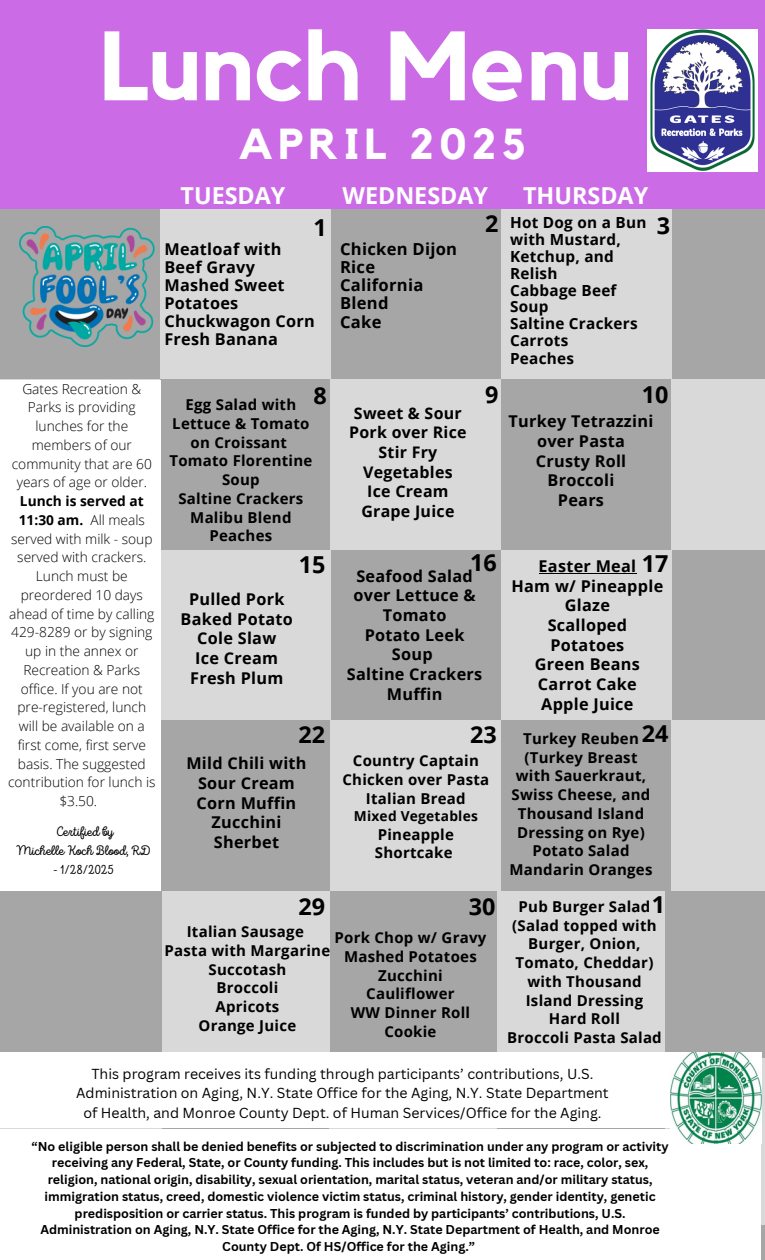
<style>
.page{position:relative;width:765px;height:1260px;background:#cb6ce6}
.page>*{position:absolute;margin:0;border:0;box-sizing:border-box;transform-origin:0 0}
.t1{font:700 97.25px "Kollektif";color:#fff}
.t2{font:700 43.25px "Kollektif";letter-spacing:.13em;color:#fff}
.t3{font:700 23.38px "Open Sans";color:#000}
.t4{font:700 23.38px "Open Sans";color:#fff}
.t5{font:700 16.62px/17.8px "Open Sans";letter-spacing:.015em;color:#000}
.t6{font:700 16.25px/19.8px "Open Sans";letter-spacing:.015em;color:#000;text-align:center}
.t7{font:700 16px/19.8px "Open Sans";letter-spacing:.015em;color:#000;text-align:center}
.t8{font:700 15.38px/17px "Open Sans";letter-spacing:.015em;color:#000}
.t9{font:700 15px/18.8px "Open Sans";letter-spacing:.015em;color:#000;text-align:center}
.t10{font:14.12px/19.8px "Canva Sans";color:#000;text-align:center}
.t11{font:300 13.75px/18.8px "Open Sans";color:#000;text-align:center}
.t12{font:13.75px/18.8px "Intro Script";color:#000;text-align:center}
.t13{font:700 13.75px "Open Sans";letter-spacing:.02em;color:#000}
.t14{font:700 12.5px/16.8px "Canva Sans";color:#000;text-align:center}
.s1{font-weight:700}
</style>
<div class="page">
<div style="left:0;top:891px;width:162px;height:167px;background:#a6a6a6"></div>
<div style="left:329px;top:891px;width:168px;height:167px;background:#a6a6a6"></div>
<div style="left:162px;top:891px;width:167px;height:167px;background:#d9d9d9"></div>
<div style="left:665px;top:891px;width:100px;height:167px;background:#a6a6a6"></div>
<div style="left:497px;top:891px;width:168px;height:167px;background:#d9d9d9"></div>
<div style="left:665px;top:1058px;width:100px;height:168px;background:#d9d9d9"></div>
<div style="left:0;top:209px;width:160px;height:170px;background:#a6a6a6"></div>
<div style="left:331px;top:209px;width:170px;height:170px;background:#a6a6a6"></div>
<div style="left:160px;top:209px;width:171px;height:170px;background:#d9d9d9"></div>
<div style="left:672px;top:209px;width:93px;height:170px;background:#a6a6a6"></div>
<div style="left:501px;top:209px;width:171px;height:170px;background:#d9d9d9"></div>
<div style="left:160px;top:379px;width:171px;height:171px;background:#a6a6a6"></div>
<div style="left:331px;top:379px;width:170px;height:171px;background:#d9d9d9"></div>
<div style="left:501px;top:379px;width:171px;height:171px;background:#a6a6a6"></div>
<div style="left:672px;top:379px;width:93px;height:171px;background:#d9d9d9"></div>
<div style="left:331px;top:550px;width:170px;height:170px;background:#a6a6a6"></div>
<div style="left:160px;top:550px;width:171px;height:170px;background:#d9d9d9"></div>
<div style="left:672px;top:550px;width:93px;height:170px;background:#a6a6a6"></div>
<div style="left:501px;top:550px;width:171px;height:170px;background:#d9d9d9"></div>
<div style="left:160px;top:720px;width:171px;height:170px;background:#a6a6a6"></div>
<div style="left:331px;top:720px;width:170px;height:170px;background:#d9d9d9"></div>
<div style="left:501px;top:720px;width:171px;height:170px;background:#a6a6a6"></div>
<div style="left:672px;top:720px;width:93px;height:170px;background:#d9d9d9"></div>
<div style="left:757px;top:1225px;width:8px;height:35px;background:#a6a6a6"></div>
<div style="left:0;top:1129px;width:761px;height:131px;background:#fff"></div>
<img style="left:647px;top:30px;width:110px;height:141px">
<div style="left:0;top:380px;width:161px;height:511px;background:#fff"></div>
<div style="left:0;top:1052px;width:761px;height:76px;background:#fff"></div>
<img style="left:671px;top:1052px;width:91px;height:91px">
<hr style="left:539px;top:573px;width:98px;height:1px;background:#000">
<img style="left:20px;top:227px;width:135px;height:120px">
<p class="t1" style="left:100px;top:22px;width:534px">Lunch Menu</p>
<h2 class="t2" style="left:238px;top:124px;width:289px">APRIL 2025</h2>
<h4 class="t11" style="left:8px;top:379px;width:149px">Gates Recreation &amp;<br>Parks is providing lunches for the members of our community that are 60 years of age or older.<br><span class="s1">Lunch is served at<br>11:30 am.</span> All meals served with milk - soup served with crackers.<br>Lunch must be preordered 10 days ahead of time by calling<br>429-8289 or by signing up in the annex or<br>Recreation &amp; Parks office. If you are not pre-registered, lunch will be available on a first come, first serve basis. The suggested contribution for lunch is $3.50.</h4>
<h4 class="t12" style="left:16px;top:824px;width:135px">Certified by<br>Michelle Koch Blood, RD</h4>
<h4 class="t12" style="left:52px;top:861px;width:63px">- 1/28/2025</h4>
<h3 class="t4" style="left:181px;top:179px;width:107px">TUESDAY</h3>
<h4 class="t4" style="left:342px;top:179px;width:147px">WEDNESDAY</h4>
<p class="t4" style="left:523px;top:179px;width:127px">THURSDAY</p>
<p class="t3" style="left:314px;top:211px;width:15px">1</p>
<p class="t6" style="left:164px;top:240px;width:152px;line-height:18px;text-align:left">Meatloaf with<br>Beef Gravy<br>Mashed Sweet<br>Potatoes<br>Chuckwagon Corn<br>Fresh Banana</p>
<h4 class="t5" style="left:340px;top:240px;width:119px">Chicken Dijon<br>Rice<br>California<br>Blend</h4>
<h4 class="t5" style="left:340px;top:313px;width:43px">Cake</h4>
<p class="t3" style="left:485px;top:207px;width:15px">2</p>
<h4 class="t8" style="left:510px;top:214px;width:138px">Hot Dog on a Bun with Mustard,<br>Ketchup, and<br>Relish<br>Cabbage Beef<br>Soup<br>Saltine Crackers<br>Carrots<br>Peaches</h4>
<h3 class="t3" style="left:657px;top:209px;width:15px">3</h3>
<p class="t3" style="left:642px;top:378px;width:28px">10</p>
<h3 class="t3" style="left:485px;top:378px;width:15px">9</h3>
<p class="t3" style="left:314px;top:379px;width:15px">8</p>
<p class="t9" style="left:169px;top:395px;width:144px">Egg Salad with<br>Lettuce &amp; Tomato on Croissant<br>Tomato Florentine<br>Soup<br>Saltine Crackers<br>Malibu Blend<br>Peaches</p>
<p class="t7" style="left:349px;top:402px;width:119px">Sweet &amp; Sour<br>Pork over Rice<br>Stir Fry<br>Vegetables<br>Ice Cream<br>Grape Juice</p>
<p class="t6" style="left:509px;top:411px;width:146px">Turkey Tetrazzini over Pasta<br>Crusty Roll<br>Broccoli<br>Pears</p>
<h4 class="t6" style="left:181px;top:589px;width:114px">Pulled Pork<br>Baked Potato<br>Cole Slaw<br>Ice Cream<br>Fresh Plum</h4>
<p class="t3" style="left:470px;top:546px;width:28px">16</p>
<h4 class="t3" style="left:299px;top:548px;width:28px">15</h4>
<p class="t3" style="left:642px;top:547px;width:28px">17</p>
<h4 class="t6" style="left:347px;top:566px;width:137px">Seafood Salad over Lettuce &amp;<br>Tomato<br>Potato Leek<br>Soup<br>Saltine Crackers<br>Muffin</h4>
<h4 class="t6" style="left:512px;top:556px;width:153px">Easter Meal<br>Ham w/ Pineapple<br>Glaze<br>Scalloped<br>Potatoes<br>Green Beans<br>Carrot Cake<br>Apple Juice</h4>
<p class="t3" style="left:299px;top:718px;width:28px">22</p>
<h4 class="t3" style="left:470px;top:718px;width:28px">23</h4>
<h5 class="t6" style="left:186px;top:753px;width:122px">Mild Chili with<br>Sour Cream<br>Corn Muffin<br>Zucchini<br>Sherbet</h5>
<h5 class="t9" style="left:342px;top:751px;width:148px">Country Captain<br>Chicken over Pasta<br>Italian Bread</h5>
<h5 class="t13" style="left:354px;top:806px;width:126px">Mixed Vegetables</h5>
<h5 class="t9" style="left:375px;top:824px;width:81px;text-align:left">Pineapple<br>Shortcake</h5>
<h1 class="t3" style="left:642px;top:717px;width:28px">24</h1>
<p class="t9" style="left:509px;top:729px;width:145px">Turkey Reuben (Turkey Breast with Sauerkraut,<br>Swiss Cheese, and<br>Thousand Island<br>Dressing on Rye)<br>Potato Salad<br>Mandarin Oranges</p>
<h4 class="t3" style="left:299px;top:891px;width:28px">29</h4>
<p class="t3" style="left:652px;top:888px;width:15px">1</p>
<h4 class="t3" style="left:469px;top:891px;width:28px">30</h4>
<p class="t9" style="left:507px;top:897px;width:156px">Pub Burger Salad (Salad topped with<br>Burger, Onion,<br>Tomato, Cheddar) with Thousand<br>Island Dressing<br>Hard Roll<br>Broccoli Pasta Salad</p>
<p class="t9" style="left:165px;top:922px;width:167px">Italian Sausage<br>Pasta with Margarine<br>Succotash<br>Broccoli<br>Apricots<br>Orange Juice</p>
<p class="t9" style="left:334px;top:928px;width:153px">Pork Chop w/ Gravy<br>Mashed Potatoes<br>Zucchini<br>Cauliflower<br>WW Dinner Roll<br>Cookie</p>
<h4 class="t10" style="left:76px;top:1063px;width:534px">This program receives its funding through participants’ contributions, U.S.<br>Administration on Aging, N.Y. State Office for the Aging, N.Y. State Department of Health, and Monroe County Dept. of Human Services/Office for the Aging.</h4>
<p class="t14" style="left:32px;top:1137px;width:639px">“No eligible person shall be denied benefits or subjected to discrimination under any program or activity receiving any Federal, State, or County funding. This includes but is not limited to: race, color, sex, religion, national origin, disability, sexual orientation, marital status, veteran and/or military status, immigration status, creed, domestic violence victim status, criminal history, gender identity, genetic predisposition or carrier status. This program is funded by participants’ contributions, U.S.<br>Administration on Aging, N.Y. State Office for the Aging, N.Y. State Department of Health, and Monroe County Dept. Of HS/Office for the Aging.”</p>
</div>
